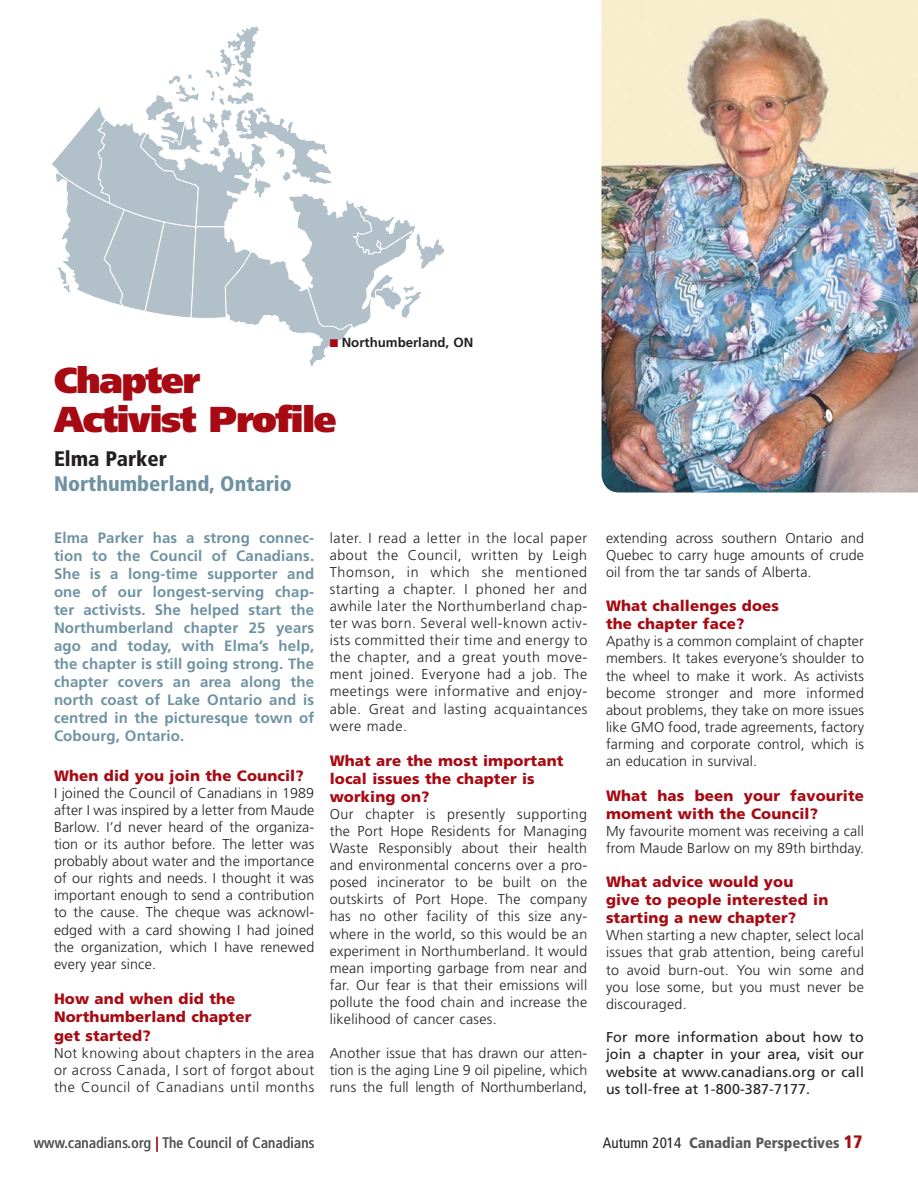
<style>
.page{position:relative;width:918px;height:1188px;background:#fff}
.page>*{position:absolute;margin:0;border:0;box-sizing:border-box;transform-origin:0 0}
.t1{font:900 36px/39px "Frutiger";letter-spacing:-.035em;color:#a70a12}
.t2{font:900 condensed 21px "Frutiger";color:#6e92a2}
.t3{font:900 condensed 21px "Frutiger";color:#231f20}
.t4{font:700 15px/18px "Frutiger";letter-spacing:.01em;color:#6e92a2;text-align:justify}
.t5{font:900 15px/18px "Frutiger";letter-spacing:.01em;color:#a70a12}
.t6{font:condensed 15px "Frutiger";letter-spacing:.02em;color:#57585a}
.t7{font:900 condensed 15px "Frutiger";color:#57585a}
.t8{font:300 14.25px/17.1px "Frutiger";letter-spacing:.01em;color:#231f20;text-align:justify}
.t9{font:14.25px/17.1px "Frutiger";letter-spacing:.01em;color:#231f20;text-align:justify}
.t10{font:700 13.2px "Frutiger";color:#231f20}
.s1{color:#a70a12}
.s2{font-weight:400;color:#231f20}
.s3{font-size:18px;color:#a70a12}
</style>
<div class="page">
<svg style="left:52px;top:26px;width:392px;height:340px"></svg>
<img style="left:602px;top:0;width:316px;height:492px">
<p class="t10" style="left:330px;top:335px;width:145px"><span class="s1">■</span> Northumberland, ON</p>
<h1 class="t1" style="left:54px;top:361px;width:284px">Chapter<br>Activist Profile</h1>
<h2 class="t3" style="left:54px;top:446px;width:115px">Elma Parker</h2>
<h2 class="t2" style="left:54px;top:472px;width:239px">Northumberland, Ontario</h2>
<p class="t4" style="left:54px;top:529px;width:262px">Elma Parker has a strong connec&shy;tion to the Council of Canadians.<br>She is a long-time supporter and one of our longest-serving chap&shy;ter activists. She helped start the Northumberland chapter 25 years ago and today, with Elma’s help, the chapter is still going strong. The chapter covers an area along the north coast of Lake Ontario and is centred in the picturesque town of Cobourg, Ontario.</p>
<p class="t5" style="left:54px;top:766px;width:251px">When did you join the Council?</p>
<p class="t8" style="left:54px;top:784px;width:262px">I joined the Council of Canadians in 1989 after I was inspired by a letter from Maude Barlow. I’d never heard of the organiza&shy;tion or its author before. The letter was probably about water and the importance of our rights and needs. I thought it was important enough to send a contribution to the cause. The cheque was acknowl&shy;edged with a card showing I had joined the organization, which I have renewed every year since.</p>
<p class="t5" style="left:54px;top:989px;width:199px">How and when did the<br>Northumberland chapter get started?</p>
<p class="t8" style="left:54px;top:1044px;width:262px">Not knowing about chapters in the area or across Canada, I sort of forgot about the Council of Canadians until months</p>
<p class="t8" style="left:330px;top:529px;width:259px">later. I read a letter in the local paper about the Council, written by Leigh Thomson, in which she mentioned starting a chapter. I phoned her and awhile later the Northumberland chap&shy;ter was born. Several well-known activ&shy;ists committed their time and energy to the chapter, and a great youth move&shy;ment joined. Everyone had a job. The meetings were informative and enjoy&shy;able. Great and lasting acquaintances were made.</p>
<p class="t5" style="left:330px;top:751px;width:235px">What are the most important local issues the chapter is working on?</p>
<p class="t8" style="left:330px;top:805px;width:259px">Our chapter is presently supporting the Port Hope Residents for Managing Waste Responsibly about their health and environmental concerns over a pro&shy;posed incinerator to be built on the outskirts of Port Hope. The company has no other facility of this size any&shy;where in the world, so this would be an experiment in Northumberland. It would mean importing garbage from near and far. Our fear is that their emissions will pollute the food chain and increase the likelihood of cancer cases.</p>
<p class="t8" style="left:330px;top:1045px;width:259px">Another issue that has drawn our atten&shy;tion is the aging Line 9 oil pipeline, which runs the full length of Northumberland,</p>
<p class="t6" style="left:34px;top:1134px;width:282px">www.canadians.org <span class="s1">|</span> The Council of Canadians</p>
<p class="t8" style="left:606px;top:529px;width:260px">extending across southern Ontario and Quebec to carry huge amounts of crude oil from the tar sands of Alberta.</p>
<p class="t5" style="left:606px;top:597px;width:175px">What challenges does the chapter face?</p>
<p class="t8" style="left:606px;top:633px;width:260px">Apathy is a common complaint of chapter members. It takes everyone’s shoulder to the wheel to make it work. As activists become stronger and more informed about problems, they take on more issues like GMO food, trade agreements, factory farming and corporate control, which is an education in survival.</p>
<p class="t5" style="left:606px;top:786px;width:259px">What has been your favourite moment with the Council?</p>
<p class="t8" style="left:606px;top:822px;width:259px">My favourite moment was receiving a call from Maude Barlow on my 89th birthday.</p>
<p class="t5" style="left:606px;top:873px;width:224px">What advice would you give to people interested in starting a new chapter?</p>
<p class="t8" style="left:606px;top:927px;width:260px">When starting a new chapter, select local issues that grab attention, being careful to avoid burn-out. You win some and you lose some, but you must never be discouraged.</p>
<p class="t9" style="left:606px;top:1029px;width:260px">For more information about how to join a chapter in your area, visit our website at www.canadians.org or call us toll-free at 1-800-387-7177.</p>
<p class="t7" style="left:603px;top:1133px;width:261px"><span class="s2">Autumn 2014</span> Canadian Perspectives <span class="s3">17</span></p>
</div>
